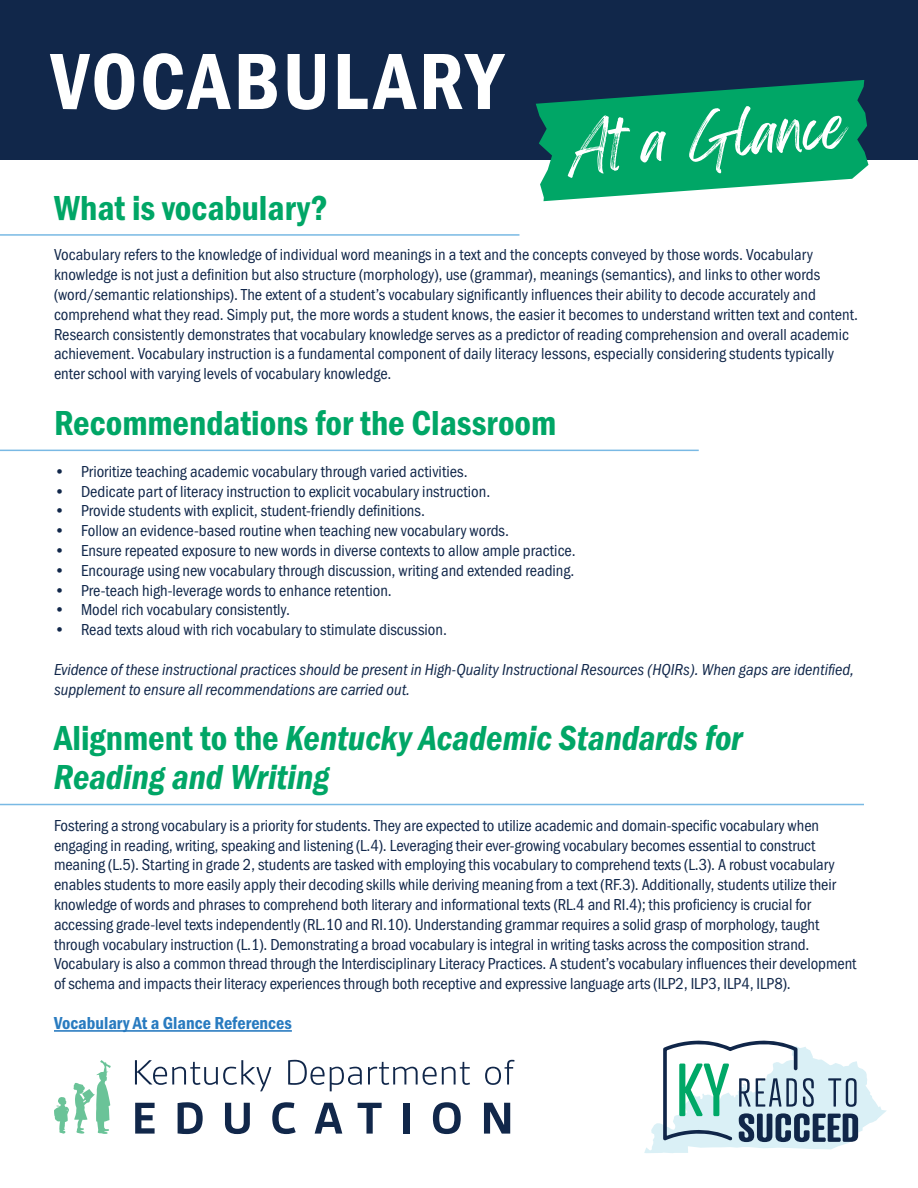
<style>
.page{position:relative;width:918px;height:1188px;background:#fff}
.page>*{position:absolute;margin:0;border:0;box-sizing:border-box;transform-origin:0 0}
.t1{font:82.5px "Franklin Gothic URW Con Dem";letter-spacing:.03em;color:#fff}
.t2{font:51.15px "Feeling Passionate";color:#fff}
.t3{font:36px/39px "Franklin Gothic URW Con Dem Ita";color:#00a666}
.t4{font:36px "Franklin Gothic URW Con Dem";color:#00a666}
.Paragraph_Style_1{font:18px "Franklin Gothic URW Con Dem";color:#297bc0}
.P1{font:16.5px/19.8px "Franklin Gothic URW Cond";color:#11274a}
.P1-2{font:16.5px/19.8px "Franklin Gothic URW Con Boo Ita";color:#11274a}
.s1{font-family:"Franklin Gothic URW Con Dem"}
</style>
<div class="page">
<div style="left:0;top:0;width:918px;height:160px;background:#11274a"></div>
<svg style="left:536px;top:80px;width:333px;height:121px"></svg>
<svg style="left:644px;top:1040px;width:243px;height:113px"></svg>
<hr style="left:54px;top:1030px;width:238px;height:2px;background:#297bc0">
<svg style="left:135px;top:1060px;width:136px;height:31px"></svg>
<svg style="left:288px;top:1060px;width:74px;height:31px"></svg>
<svg style="left:368px;top:1062px;width:102px;height:23px"></svg>
<svg style="left:485px;top:1060px;width:30px;height:25px"></svg>
<svg style="left:135px;top:1103px;width:20px;height:31px"></svg>
<svg style="left:178px;top:1102px;width:25px;height:32px"></svg>
<svg style="left:225px;top:1103px;width:25px;height:31px"></svg>
<svg style="left:272px;top:1102px;width:24px;height:32px"></svg>
<svg style="left:315px;top:1103px;width:27px;height:31px"></svg>
<svg style="left:358px;top:1103px;width:24px;height:31px"></svg>
<div style="left:403px;top:1103px;width:7px;height:31px;background:#11274a"></div>
<svg style="left:433px;top:1102px;width:28px;height:32px"></svg>
<svg style="left:484px;top:1103px;width:26px;height:31px"></svg>
<svg style="left:54px;top:1060px;width:57px;height:74px"></svg>
<hr style="left:0;top:234px;width:519px;height:2px;background:#79b9e4">
<hr style="left:0;top:450px;width:699px;height:1px;background:#79b9e4">
<hr style="left:0;top:804px;width:864px;height:1px;background:#79b9e4">
<h1 class="t1" style="left:51px;top:26px;width:454px">VOCABULARY</h1>
<h2 class="t2" style="left:565px;top:105px;width:280px;rotate:-4deg">At a Glance</h2>
<h3 class="t4" style="left:54px;top:184px;width:275px">What is vocabulary?</h3>
<p class="P1" style="left:54px;top:244px;width:806px">Vocabulary refers to the knowledge of individual word meanings in a text and the concepts conveyed by those words. Vocabulary knowledge is not just a definition but also structure (morphology), use (grammar), meanings (semantics), and links to other words (word/semantic relationships). The extent of a student’s vocabulary significantly influences their ability to decode accurately and comprehend what they read. Simply put, the more words a student knows, the easier it becomes to understand written text and content.<br>Research consistently demonstrates that vocabulary knowledge serves as a predictor of reading comprehension and overall academic achievement. Vocabulary instruction is a fundamental component of daily literacy lessons, especially considering students typically enter school with varying levels of vocabulary knowledge.</p>
<h3 class="t4" style="left:54px;top:399px;width:504px">Recommendations for the Classroom</h3>
<p class="P1" style="left:54px;top:460px;width:415px">• Prioritize teaching academic vocabulary through varied activities.</p>
<p class="P1" style="left:54px;top:480px;width:438px">• Dedicate part of literacy instruction to explicit vocabulary instruction.</p>
<p class="P1" style="left:54px;top:500px;width:373px">• Provide students with explicit, student-friendly definitions.</p>
<p class="P1" style="left:54px;top:520px;width:457px">• Follow an evidence-based routine when teaching new vocabulary words.</p>
<p class="P1" style="left:54px;top:539px;width:523px">• Ensure repeated exposure to new words in diverse contexts to allow ample practice.</p>
<p class="P1" style="left:54px;top:559px;width:522px">• Encourage using new vocabulary through discussion, writing and extended reading.</p>
<p class="P1" style="left:54px;top:579px;width:339px">• Pre-teach high-leverage words to enhance retention.</p>
<p class="P1" style="left:54px;top:599px;width:238px">• Model rich vocabulary consistently.</p>
<p class="P1" style="left:54px;top:619px;width:395px">• Read texts aloud with rich vocabulary to stimulate discussion.</p>
<p class="P1-2" style="left:54px;top:660px;width:802px">Evidence of these instructional practices should be present in High-Quality Instructional Resources (HQIRs). When gaps are identified, supplement to ensure all recommendations are carried out.</p>
<h3 class="t3" style="left:54px;top:719px;width:690px"><span class="s1">Alignment to the</span> Kentucky Academic Standards for<br>Reading and Writing</h3>
<p class="P1" style="left:54px;top:814px;width:804px">Fostering a strong vocabulary is a priority for students. They are expected to utilize academic and domain-specific vocabulary when engaging in reading, writing, speaking and listening (L.4). Leveraging their ever-growing vocabulary becomes essential to construct meaning (L.5). Starting in grade 2, students are tasked with employing this vocabulary to comprehend texts (L.3). A robust vocabulary enables students to more easily apply their decoding skills while deriving meaning from a text (RF.3). Additionally, students utilize their knowledge of words and phrases to comprehend both literary and informational texts (RL.4 and RI.4); this proficiency is crucial for accessing grade-level texts independently (RL.10 and RI.10). Understanding grammar requires a solid grasp of morphology, taught through vocabulary instruction (L.1). Demonstrating a broad vocabulary is integral in writing tasks across the composition strand.<br>Vocabulary is also a common thread through the Interdisciplinary Literacy Practices. A student’s vocabulary influences their development of schema and impacts their literacy experiences through both receptive and expressive language arts (ILP2, ILP3, ILP4, ILP8).</p>
<p class="Paragraph_Style_1" style="left:54px;top:1011px;width:239px">Vocabulary At a Glance References</p>
</div>
